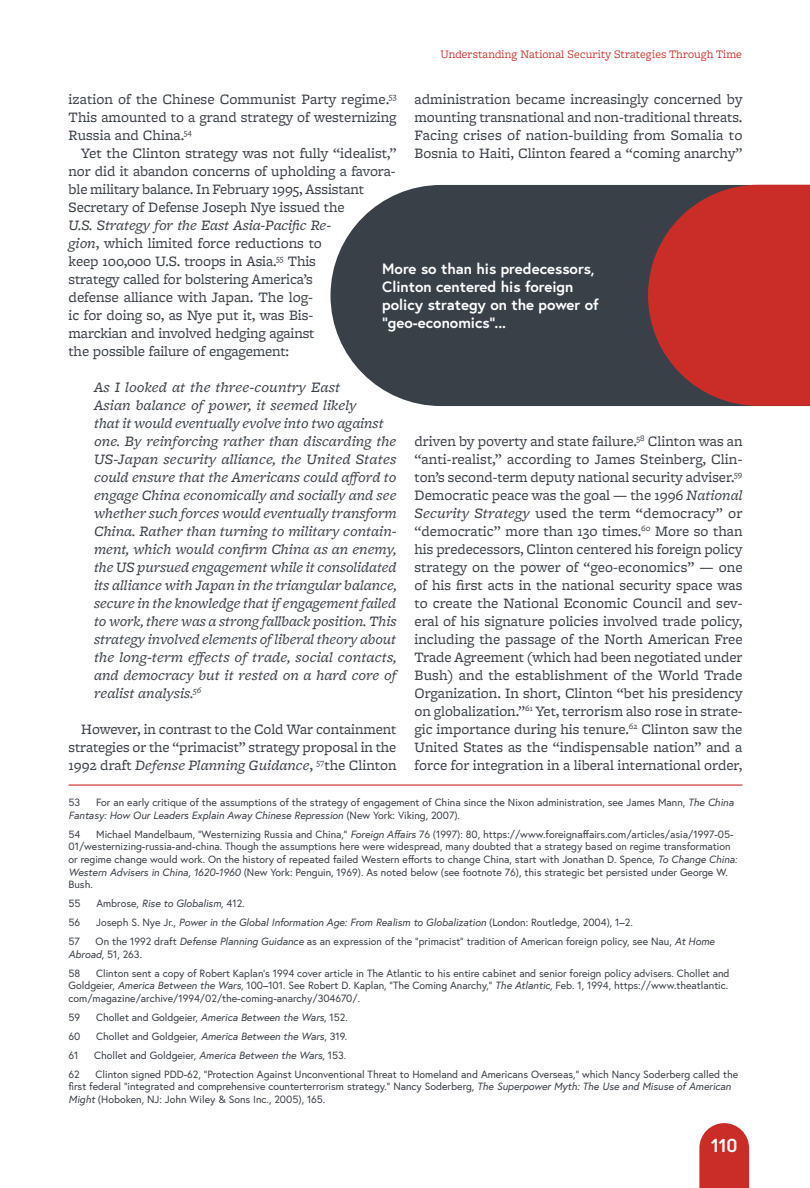
<style>
.page{position:relative;width:810px;height:1188px;background:#fff}
.page>*{position:absolute;margin:0;border:0;box-sizing:border-box;transform-origin:0 0}
.t1{font:18px "Reross Quadratic";color:#fff;scale:1.08 1}
.t2{font:15px/18px "Freight Micro Pro";letter-spacing:-.005em;color:#3a4048;text-align:justify}
.t3{font:italic 15px/18px "Freight Micro Pro";color:#3a4048}
.t4{font:700 15px/18px "Europa";color:#fff}
.t5{font:12px "Freight Macro Pro";color:#ca2d27}
.t6{font:10.5px/12.6px "Europa";color:#3a4048}
.t7{font:italic 10.5px "Europa";color:#3a4048}
.s1{font-style:italic}
.s2{font-style:normal}
</style>
<div class="page">
<svg style="left:699px;top:1123px;width:50px;height:65px;background:#ce403a"></svg>
<hr style="left:69px;top:784px;width:673px;height:2px;background:#ca2d27">
<svg style="left:331px;top:185px;width:317px;height:221px;background:#484e55"></svg>
<svg style="left:648px;top:185px;width:162px;height:221px;background:#b42f2b"></svg>
<p class="t5" style="left:441px;top:46px;width:303px">Understanding National Security Strategies Through Time</p>
<p class="t2" style="left:69px;top:89px;width:329px">ization of the Chinese Communist Party regime.<sup>53<br></sup>This amounted to a grand strategy of westernizing Russia and China.<sup>54</sup></p>
<p class="t2" style="left:69px;top:143px;width:329px;text-align:left;text-indent:13px">Yet the Clinton strategy was not fully “idealist,” nor did it abandon concerns of upholding a favora&shy;ble military balance. In February 1995, Assistant Secretary of Defense Joseph Nye issued the</p>
<p class="t2" style="left:69px;top:215px;width:264px;text-align:left"><span class="s1">U.S. Strategy for the East Asia-Pacific Re&shy;gion</span>, which limited force reductions to keep 100,000 U.S. troops in Asia.<sup>55</sup> This strategy called for bolstering America’s defense alliance with Japan. The log-<br>ic for doing so, as Nye put it, was Bis&shy;marckian and involved hedging against the possible failure of engagement:</p>
<p class="t3" style="left:94px;top:377px;width:304px">As I looked at the three-country East<br>Asian balance of power, it seemed likely<br>that it would eventually evolve into two against one. By reinforcing rather than discarding the US-Japan security alliance, the United States could ensure that the Americans could afford to engage China economically and socially and see whether such forces would eventually transform China. Rather than turning to military contain&shy;ment, which would confirm China as an enemy, the US pursued engagement while it consolidated its alliance with Japan in the triangular balance, secure in the knowledge that if engagement failed to work, there was a strong fallback position. This strategy involved elements of liberal theory about the long-term effects of trade, social contacts, and democracy but it rested on a hard core of realist analysis.<sup>56</sup></p>
<p class="t2" style="left:69px;top:719px;width:329px;text-indent:13px">However, in contrast to the Cold War containment strategies or the “primacist” strategy proposal in the 1992 draft <span class="s1">Defense Planning Guidance</span>, <sup>57</sup>the Clinton</p>
<p class="t6" style="left:69px;top:796px;width:13px">53</p>
<p class="t2" style="left:415px;top:89px;width:330px">administration became increasingly concerned by mounting transnational and non-traditional threats.<br>Facing crises of nation-building from Somalia to Bosnia to Haiti, Clinton feared a “coming anarchy”</p>
<p class="t4" style="left:382px;top:260px;width:218px">More so than his predecessors,<br>Clinton centered his foreign policy strategy on the power of “geo-economics”...</p>
<p class="t2" style="left:415px;top:431px;width:330px">driven by poverty and state failure.<sup>58</sup> Clinton was an “anti-realist,” according to James Steinberg, Clin&shy;ton’s second-term deputy national security adviser.<sup>59<br></sup>Democratic peace was the goal — the 1996 <span class="s1">National Security Strategy</span> used the term “democracy” or “democratic” more than 130 times.<sup>60</sup> More so than his predecessors, Clinton centered his foreign policy strategy on the power of “geo-economics” — one of his first acts in the national security space was to create the National Economic Council and sev&shy;eral of his signature policies involved trade policy, including the passage of the North American Free Trade Agreement (which had been negotiated under Bush) and the establishment of the World Trade Organization. In short, Clinton “bet his presidency on globalization.”<sup>61</sup> Yet, terrorism also rose in strate&shy;gic importance during his tenure.<sup>62</sup> Clinton saw the United States as the “indispensable nation” and a force for integration in a liberal international order,</p>
<p class="t6" style="left:69px;top:796px;width:667px;text-indent:27px">For an early critique of the assumptions of the strategy of engagement of China since the Nixon administration, see James Mann, <span class="s1">The China<br>Fantasy: How Our Leaders Explain Away Chinese Repression</span> (New York: Viking, 2007).</p>
<p class="t6" style="left:69px;top:828px;width:13px">54</p>
<p class="t6" style="left:69px;top:828px;width:670px;text-indent:28px">Michael Mandelbaum, “Westernizing Russia and China,” <span class="s1">Foreign Affairs</span> 76 (1997): 80, https://www.foreignaffairs.com/articles/asia/1997-05- 01/westernizing-russia-and-china. Though the assumptions here were widespread, many doubted that a strategy based on regime transformation or regime change would work. On the history of repeated failed Western efforts to change China, start with Jonathan D. Spence, <span class="s1">To Change China:<br>Western Advisers in China, 1620-1960</span> (New York: Penguin, 1969). As noted below (see footnote 76), this strategic bet persisted under George W.<br>Bush.</p>
<p class="t6" style="left:69px;top:897px;width:14px">55</p>
<p class="t7" style="left:96px;top:897px;width:150px"><span class="s2">Ambrose,</span> Rise to Globalism<span class="s2">, 412.</span></p>
<p class="t6" style="left:69px;top:916px;width:13px">56</p>
<p class="t7" style="left:96px;top:916px;width:538px"><span class="s2">Joseph S. Nye Jr.,</span> Power in the Global Information Age: From Realism to Globalization <span class="s2">(London: Routledge, 2004), 1–2.</span></p>
<p class="t6" style="left:69px;top:935px;width:13px">57</p>
<p class="t6" style="left:69px;top:935px;width:648px;text-indent:27px">On the 1992 draft <span class="s1">Defense Planning Guidance</span> as an expression of the “primacist” tradition of American foreign policy, see Nau, <span class="s1">At Home<br>Abroad</span>, 51, 263.</p>
<p class="t6" style="left:69px;top:966px;width:13px">58</p>
<p class="t6" style="left:69px;top:966px;width:663px;text-indent:28px">Clinton sent a copy of Robert Kaplan’s 1994 cover article in The Atlantic to his entire cabinet and senior foreign policy advisers. Chollet and<br>Goldgeier, <span class="s1">America Between the Wars</span>, 100–101. See Robert D. Kaplan, “The Coming Anarchy,” <span class="s1">The Atlantic</span>, Feb. 1, 1994, https://www.theatlantic. com/magazine/archive/1994/02/the-coming-anarchy/304670/.</p>
<p class="t6" style="left:69px;top:1011px;width:13px">59</p>
<p class="t6" style="left:96px;top:1011px;width:253px">Chollet and Goldgeier, <span class="s1">America Between the Wars</span>, 152.</p>
<p class="t6" style="left:69px;top:1030px;width:13px">60</p>
<p class="t6" style="left:96px;top:1030px;width:252px">Chollet and Goldgeier, <span class="s1">America Between the Wars</span>, 319.</p>
<p class="t6" style="left:69px;top:1049px;width:11px">61</p>
<p class="t6" style="left:94px;top:1049px;width:253px">Chollet and Goldgeier, <span class="s1">America Between the Wars</span>, 153.</p>
<p class="t6" style="left:69px;top:1068px;width:13px">62</p>
<p class="t6" style="left:69px;top:1068px;width:671px;text-indent:27px">Clinton signed PDD-62, “Protection Against Unconventional Threat to Homeland and Americans Overseas,” which Nancy Soderberg called the first federal “integrated and comprehensive counterterrorism strategy.” Nancy Soderberg, <span class="s1">The Superpower Myth: The Use and Misuse of American<br>Might</span> (Hoboken, NJ: John Wiley &amp; Sons Inc., 2005), 165.</p>
<p class="t1" style="left:711px;top:1134px;width:26px">110</p>
</div>
